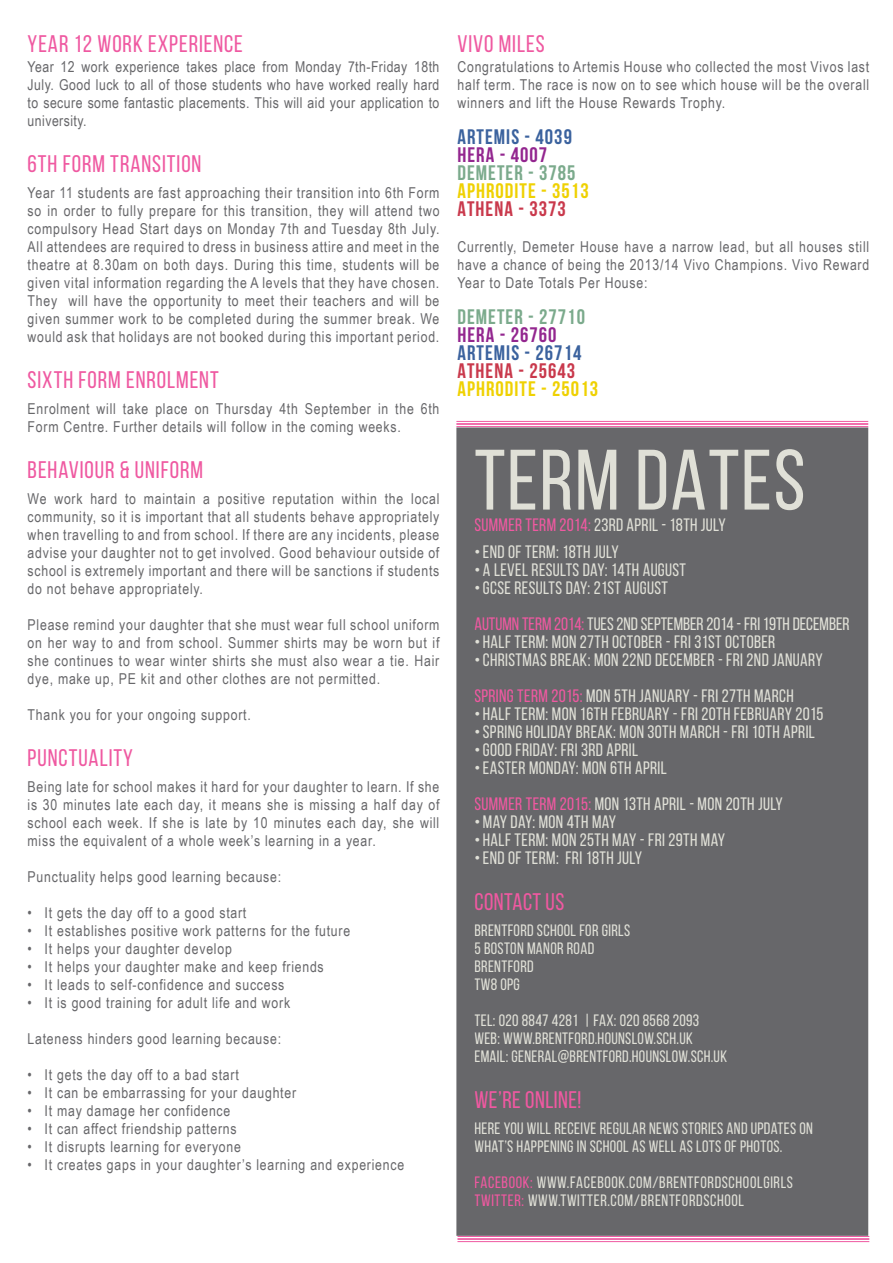
<style>
.page{position:relative;width:893px;height:1263px;background:#fff}
.page>*{position:absolute;margin:0;border:0;box-sizing:border-box;transform-origin:0 0}
.Sub_Header{font:85.5px "Bebas Neue";letter-spacing:.02em;color:#e0e0d7}
.Sub_Header-2{font:24px "Bebas Neue";letter-spacing:.04em;color:#ef59a1}
.Sub_Header-3{font:24px "Bebas Neue";letter-spacing:.02em;color:#ef59a1}
.Body_Grey{font:700 21px "Bebas Neue";letter-spacing:.05em;color:#efd102}
.Body_Grey-2{font:700 21px "Bebas Neue";letter-spacing:.05em;color:#3b629e}
.Body_Grey-3{font:700 21px "Bebas Neue";letter-spacing:.05em;color:#7baa8c}
.Body_Grey-4{font:700 21px "Bebas Neue";letter-spacing:.05em;color:#c9394c}
.Body_Grey-5{font:700 21px "Bebas Neue";letter-spacing:.05em;color:#93268f}
.Footer_Body{font:18px "Bebas Neue";letter-spacing:.02em;color:#e0e0d7}
.Footer_Body-2{font:18px "Bebas Neue";color:#e0e0d7}
.Sub_Header-4{font:18px "Bebas Neue";letter-spacing:.02em;color:#e0e0d7}
.Footer_Body-3{font:16.5px/18px "Bebas Neue";letter-spacing:.02em;color:#e0e0d7}
.Footer_Body-4{font:16.5px "Bebas Neue";letter-spacing:.04em;color:#e0e0d7}
.Body_Grey-6{font:15px/18px "Arial Narrow";letter-spacing:.05em;color:#67676a;text-align:justify}
.s1{color:#ef59a1}
</style>
<div class="page">
<div style="left:465px;top:436px;width:394px;height:791px;background:#67676a"></div>
<div style="left:456px;top:427px;width:412px;height:809px;border:18px solid #67676a"></div>
<hr style="left:456px;top:421px;width:412px;height:1px;background:#ef59a1">
<hr style="left:456px;top:423px;width:412px;height:2px;background:#ef59a1">
<hr style="left:456px;top:426px;width:412px;height:1px;background:#ef59a1">
<hr style="left:457px;top:1236px;width:412px;height:1px;background:#ef59a1">
<hr style="left:457px;top:1238px;width:412px;height:2px;background:#ef59a1">
<hr style="left:457px;top:1241px;width:412px;height:1px;background:#ef59a1">
<p class="Sub_Header-2" style="left:28px;top:31px;width:217px">YEAR 12 WORK EXPERIENCE</p>
<p class="Body_Grey-6" style="left:28px;top:57px;width:413px">Year 12 work experience takes place from Monday 7th-Friday 18th July. Good luck to all of those students who have worked really hard to secure some fantastic placements. This will aid your application to university.</p>
<p class="Sub_Header-2" style="left:28px;top:151px;width:175px">6TH FORM TRANSITION</p>
<p class="Body_Grey-6" style="left:28px;top:183px;width:413px">Year 11 students are fast approaching their transition into 6th Form so in order to fully prepare for this transition, they will attend two compulsory Head Start days on Monday 7th and Tuesday 8th July.<br>All attendees are required to dress in business attire and meet in the theatre at 8.30am on both days. During this time, students will be given vital information regarding the A levels that they have chosen.<br>They will have the opportunity to meet their teachers and will be given summer work to be completed during the summer break. We would ask that holidays are not booked during this important period.</p>
<p class="Sub_Header-2" style="left:28px;top:367px;width:193px">SIXTH FORM ENROLMENT</p>
<p class="Body_Grey-6" style="left:28px;top:399px;width:413px">Enrolment will take place on Thursday 4th September in the 6th<br>Form Centre. Further details will follow in the coming weeks.</p>
<p class="Sub_Header-2" style="left:28px;top:457px;width:177px">BEHAVIOUR &amp; UNIFORM</p>
<p class="Body_Grey-6" style="left:28px;top:489px;width:413px">We work hard to maintain a positive reputation within the local community, so it is important that all students behave appropriately when travelling to and from school. If there are any incidents, please advise your daughter not to get involved. Good behaviour outside of school is extremely important and there will be sanctions if students do not behave appropriately.</p>
<p class="Body_Grey-6" style="left:28px;top:615px;width:413px">Please remind your daughter that she must wear full school uniform on her way to and from school. Summer shirts may be worn but if she continues to wear winter shirts she must also wear a tie. Hair dye, make up, PE kit and other clothes are not permitted.</p>
<p class="Body_Grey-6" style="left:28px;top:705px;width:225px">Thank you for your ongoing support.</p>
<p class="Sub_Header-2" style="left:28px;top:745px;width:107px">PUNCTUALITY</p>
<p class="Body_Grey-6" style="left:28px;top:777px;width:413px">Being late for school makes it hard for your daughter to learn. If she is 30 minutes late each day, it means she is missing a half day of school each week. If she is late by 10 minutes each day, she will miss the equivalent of a whole week’s learning in a year.</p>
<p class="Body_Grey-6" style="left:28px;top:867px;width:255px">Punctuality helps good learning because:</p>
<p class="Body_Grey-6" style="left:28px;top:903px;width:220px">• It gets the day off to a good start</p>
<p class="Body_Grey-6" style="left:28px;top:921px;width:324px">• It establishes positive work patterns for the future</p>
<p class="Body_Grey-6" style="left:28px;top:939px;width:206px">• It helps your daughter develop</p>
<p class="Body_Grey-6" style="left:28px;top:957px;width:298px">• It helps your daughter make and keep friends</p>
<p class="Body_Grey-6" style="left:28px;top:975px;width:258px">• It leads to self-confidence and success</p>
<p class="Body_Grey-6" style="left:28px;top:993px;width:264px">• It is good training for adult life and work</p>
<p class="Body_Grey-6" style="left:28px;top:1029px;width:255px">Lateness hinders good learning because:</p>
<p class="Body_Grey-6" style="left:28px;top:1065px;width:213px">• It gets the day off to a bad start</p>
<p class="Body_Grey-6" style="left:28px;top:1083px;width:270px">• It can be embarrassing for your daughter</p>
<p class="Body_Grey-6" style="left:28px;top:1101px;width:204px">• It may damage her confidence</p>
<p class="Body_Grey-6" style="left:28px;top:1119px;width:211px">• It can affect friendship patterns</p>
<p class="Body_Grey-6" style="left:28px;top:1137px;width:215px">• It disrupts learning for everyone</p>
<p class="Body_Grey-6" style="left:28px;top:1155px;width:378px">• It creates gaps in your daughter’s learning and experience</p>
<p class="Sub_Header-2" style="left:457px;top:31px;width:89px">VIVO MILES</p>
<p class="Body_Grey-6" style="left:457px;top:57px;width:413px">Congratulations to Artemis House who collected the most Vivos last half term. The race is now on to see which house will be the overall winners and lift the House Rewards Trophy.</p>
<p class="Body_Grey-2" style="left:457px;top:125px;width:116px">ARTEMIS - 4039</p>
<p class="Body_Grey-5" style="left:457px;top:143px;width:91px">HERA - 4007</p>
<p class="Body_Grey-3" style="left:457px;top:161px;width:120px">DEMETER - 3785</p>
<p class="Body_Grey" style="left:457px;top:179px;width:133px">APHRODITE - 3513</p>
<p class="Body_Grey-4" style="left:457px;top:197px;width:110px">ATHENA - 3373</p>
<p class="Body_Grey-6" style="left:457px;top:237px;width:413px">Currently, Demeter House have a narrow lead, but all houses still have a chance of being the 2013/14 Vivo Champions. Vivo Reward Year to Date Totals Per House:</p>
<p class="Body_Grey-3" style="left:457px;top:305px;width:129px">DEMETER - 27710</p>
<p class="Body_Grey-5" style="left:457px;top:323px;width:100px">HERA - 26760</p>
<p class="Body_Grey-2" style="left:457px;top:341px;width:125px">ARTEMIS - 26714</p>
<p class="Body_Grey-4" style="left:457px;top:359px;width:119px">ATHENA - 25643</p>
<p class="Body_Grey" style="left:457px;top:377px;width:142px">APHRODITE - 25013</p>
<p class="Sub_Header" style="left:474px;top:434px;width:333px">TERM DATES</p>
<p class="Sub_Header-4" style="left:474px;top:515px;width:253px"><span class="s1">SUMMER TERM 2014:</span> 23RD APRIL - 18TH JULY</p>
<p class="Footer_Body" style="left:474px;top:542px;width:146px">•END OF TERM: 18TH JULY</p>
<p class="Footer_Body" style="left:474px;top:560px;width:213px">• A LEVEL RESULTS DAY: 14TH AUGUST</p>
<p class="Footer_Body" style="left:474px;top:578px;width:195px">•GCSE RESULTS DAY: 21ST AUGUST</p>
<p class="Footer_Body-2" style="left:474px;top:614px;width:377px"><span class="s1">AUTUMN TERM 2014:</span> TUES 2ND SEPTEMBER 2014 - FRI 19TH DECEMBER</p>
<p class="Footer_Body" style="left:474px;top:632px;width:302px">• HALF TERM: MON 27TH OCTOBER - FRI 31ST OCTOBER</p>
<p class="Footer_Body" style="left:474px;top:650px;width:350px">•CHRISTMAS BREAK: MON 22ND DECEMBER - FRI 2ND JANUARY</p>
<p class="Footer_Body" style="left:474px;top:686px;width:321px"><span class="s1">SPRING TERM 2015:</span> MON 5TH JANUARY - FRI 27TH MARCH</p>
<p class="Footer_Body" style="left:474px;top:704px;width:351px">• HALF TERM: MON 16TH FEBRUARY - FRI 20TH FEBRUARY 2015</p>
<p class="Footer_Body" style="left:474px;top:722px;width:342px">•SPRING HOLIDAY BREAK: MON 30TH MARCH - FRI 10TH APRIL</p>
<p class="Footer_Body" style="left:474px;top:740px;width:165px">•GOOD FRIDAY: FRI 3RD APRIL</p>
<p class="Footer_Body" style="left:474px;top:758px;width:194px">•EASTER MONDAY: MON 6TH APRIL</p>
<p class="Footer_Body" style="left:474px;top:794px;width:310px"><span class="s1">SUMMER TERM 2015:</span> MON 13TH APRIL - MON 20TH JULY</p>
<p class="Footer_Body" style="left:474px;top:812px;width:143px">• MAY DAY: MON 4TH MAY</p>
<p class="Footer_Body" style="left:474px;top:830px;width:252px">• HALF TERM: MON 25TH MAY - FRI 29TH MAY</p>
<p class="Footer_Body" style="left:474px;top:848px;width:169px">•END OF TERM: FRI 18TH JULY</p>
<p class="Sub_Header-3" style="left:474px;top:889px;width:91px">CONTACT US</p>
<p class="Footer_Body-3" style="left:474px;top:921px;width:157px">BRENTFORD SCHOOL FOR GIRLS</p>
<p class="Footer_Body-3" style="left:474px;top:939px;width:121px">5 BOSTON MANOR ROAD</p>
<p class="Footer_Body-3" style="left:474px;top:957px;width:61px">BRENTFORD</p>
<p class="Footer_Body-3" style="left:474px;top:975px;width:47px">TW8 0PG</p>
<p class="Footer_Body-3" style="left:474px;top:1011px;width:226px">TEL: 020 8847 4281 | FAX: 020 8568 2093</p>
<p class="Footer_Body-3" style="left:474px;top:1029px;width:220px">WEB: WWW.BRENTFORD.HOUNSLOW.SCH.UK</p>
<p class="Footer_Body-3" style="left:474px;top:1047px;width:254px">EMAIL: GENERAL@BRENTFORD.HOUNSLOW.SCH.UK</p>
<p class="Sub_Header-3" style="left:474px;top:1087px;width:108px">WE’RE ONLINE!</p>
<p class="Footer_Body-3" style="left:474px;top:1119px;width:340px">HERE YOU WILL RECEIVE REGULAR NEWS STORIES AND UPDATES ON<br>WHAT’S HAPPENING IN SCHOOL AS WELL AS LOTS OF PHOTOS.</p>
<p class="Footer_Body-4" style="left:474px;top:1173px;width:320px"><span class="s1">FACEBOOK:</span> WWW.FACEBOOK.COM/BRENTFORDSCHOOLGIRLS</p>
<p class="Footer_Body-4" style="left:474px;top:1191px;width:271px"><span class="s1">TWITTER:</span> WWW.TWITTER.COM/BRENTFORDSCHOOL</p>
</div>
